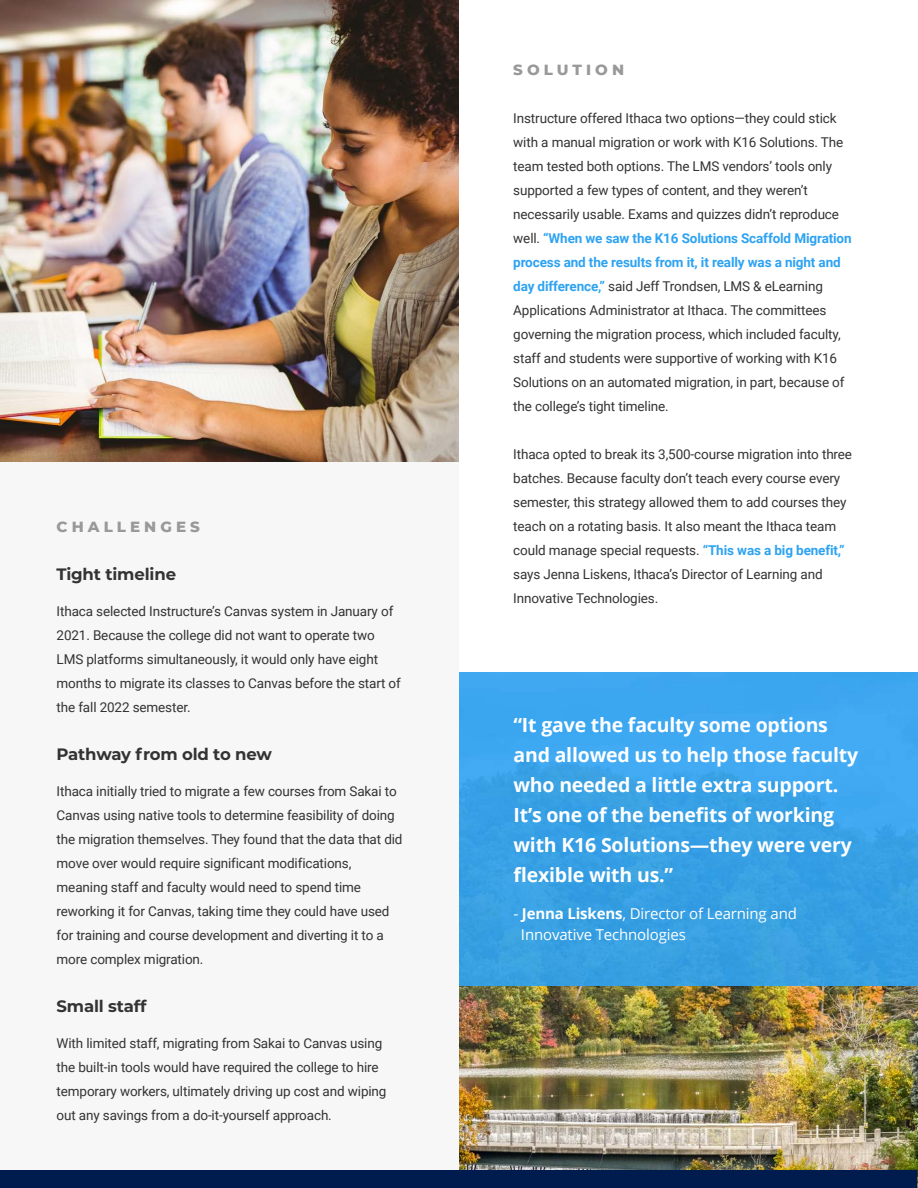
<style>
.page{position:relative;width:918px;height:1188px;background:#fff}
.page>*{position:absolute;margin:0;border:0;box-sizing:border-box;transform-origin:0 0}
.t1{font:700 19.5px/30px "Open Sans";letter-spacing:-.01em;color:#fff}
.t2{font:700 16.5px "Montserrat";letter-spacing:-.01em;color:#333}
.t3{font:15px/21px "Open Sans";letter-spacing:-.01em;color:#fff}
.t4{font:800 15px "Montserrat";letter-spacing:.27em;color:#999}
.t5{font:13.5px/24px "Roboto";letter-spacing:-.01em;color:#333}
.s1{font-weight:700;color:#2ea3f2}
.s2{font-weight:700}
</style>
<div class="page">
<img style="left:459px;top:986px;width:458px;height:202px">
<div style="left:1px;top:0;width:458px;height:1170px;background:#f7f7f7"></div>
<img style="left:0;top:0;width:459px;height:461px">
<svg style="left:459px;top:673px;width:459px;height:313px;background:#3aa3e8"></svg>
<div style="left:0;top:1170px;width:916px;height:18px;background:#001b4e"></div>
<p class="t4" style="left:57px;top:515px;width:145px">CHALLENGES</p>
<p class="t2" style="left:57px;top:562px;width:121px">Tight timeline</p>
<p class="t5" style="left:57px;top:598px;width:346px">Ithaca selected Instructure’s Canvas system in January of 2021. Because the college did not want to operate two LMS platforms simultaneously, it would only have eight months to migrate its classes to Canvas before the start of the fall 2022 semester.</p>
<p class="t2" style="left:57px;top:742px;width:217px">Pathway from old to new</p>
<p class="t5" style="left:57px;top:778px;width:347px">Ithaca initially tried to migrate a few courses from Sakai to Canvas using native tools to determine feasibility of doing the migration themselves. They found that the data that did move over would require significant modifications, meaning staff and faculty would need to spend time reworking it for Canvas, taking time they could have used for training and course development and diverting it to a more complex migration.</p>
<p class="t2" style="left:57px;top:994px;width:91px">Small staff</p>
<p class="t5" style="left:57px;top:1030px;width:331px">With limited staff, migrating from Sakai to Canvas using the built-in tools would have required the college to hire temporary workers, ultimately driving up cost and wiping out any savings from a do-it-yourself approach.</p>
<p class="t4" style="left:513px;top:59px;width:112px">SOLUTION</p>
<p class="t5" style="left:513px;top:106px;width:340px">Instructure offered Ithaca two options—they could stick with a manual migration or work with K16 Solutions. The team tested both options. The LMS vendors’ tools only supported a few types of content, and they weren’t necessarily usable. Exams and quizzes didn’t reproduce well. <span class="s1">“When we saw the K16 Solutions Scaffold Migration process and the results from it, it really was a night and day difference,”</span> said Jeff Trondsen, LMS &amp; eLearning Applications Administrator at Ithaca. The committees governing the migration process, which included faculty, staff and students were supportive of working with K16<br>Solutions on an automated migration, in part, because of the college’s tight timeline.</p>
<p class="t5" style="left:513px;top:442px;width:340px">Ithaca opted to break its 3,500-course migration into three batches. Because faculty don’t teach every course every semester, this strategy allowed them to add courses they teach on a rotating basis. It also meant the Ithaca team could manage special requests. <span class="s1">“This was a big benefit,” </span>says Jenna Liskens, Ithaca’s Director of Learning and Innovative Technologies.</p>
<h1 class="t1" style="left:513px;top:709px;width:346px">“It gave the faculty some options and allowed us to help those faculty who needed a little extra support.<br>It’s one of the benefits of working with K16 Solutions—they were very flexible with us.”</h1>
<p class="t3" style="left:521px;top:903px;width:277px;text-indent:-8px">- <span class="s2">Jenna Liskens</span>, Director of Learning and<br>Innovative Technologies</p>
</div>
